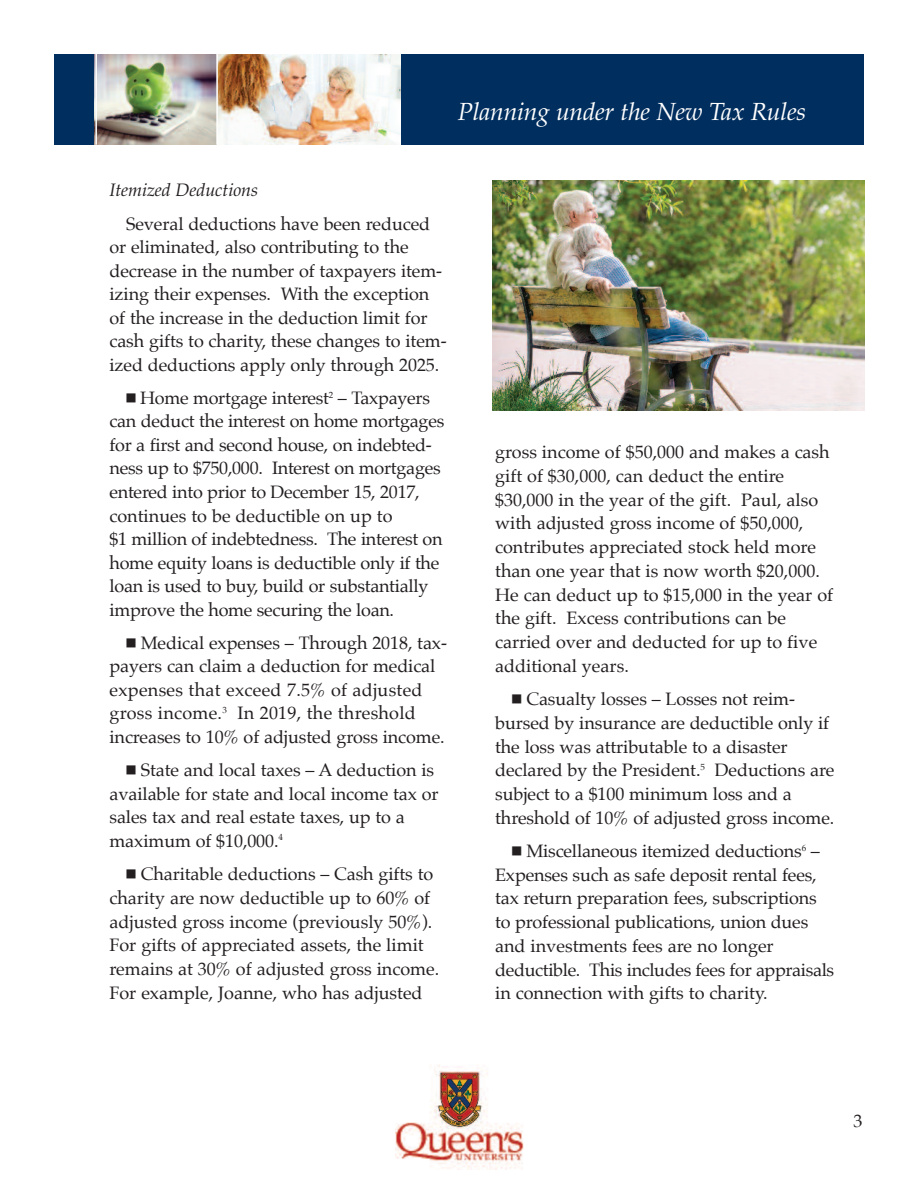
<style>
.page{position:relative;width:918px;height:1188px;background:#fff}
.page>*{position:absolute;margin:0;border:0;box-sizing:border-box;transform-origin:0 0}
.t1{font:italic 24.75px "Palatino";letter-spacing:-.01em;color:#fff}
.t2{font:18px/23.7px "Palatino";letter-spacing:-.005em;color:#231f20}
.t3{font:italic 18px "Palatino";letter-spacing:-.005em;color:#231f20}
</style>
<div class="page">
<div style="left:54px;top:54px;width:810px;height:91px;background:#002e5e"></div>
<img style="left:97px;top:54px;width:303px;height:91px">
<hr style="left:216px;top:54px;width:2px;height:91px;background:#fff">
<hr style="left:95px;top:54px;width:2px;height:91px;background:#fff">
<img style="left:396px;top:1065px;width:128px;height:105px">
<img style="left:493px;top:180px;width:371px;height:231px">
<h1 class="t1" style="left:458px;top:101px;width:350px">Planning under the New Tax Rules</h1>
<p class="t3" style="left:110px;top:183px;width:150px">Itemized Deductions</p>
<p class="t2" style="left:109px;top:213px;width:339px;text-indent:17px">Several deductions have been reduced or eliminated, also contributing to the decrease in the number of taxpayers item&shy;izing their expenses. With the exception of the increase in the deduction limit for cash gifts to charity, these changes to item&shy;ized deductions apply only through 2025.</p>
<p class="t2" style="left:109px;top:387px;width:336px;text-indent:31px">Home mortgage interest<sup>2</sup> – Taxpayers can deduct the interest on home mortgages for a first and second house, on indebted&shy;ness up to $750,000. Interest on mortgages entered into prior to December 15, 2017, continues to be deductible on up to<br>$1 million of indebtedness. The interest on home equity loans is deductible only if the loan is used to buy, build or substantially improve the home securing the loan.</p>
<p class="t2" style="left:109px;top:632px;width:339px;text-indent:31px">Medical expenses – Through 2018, tax&shy;payers can claim a deduction for medical expenses that exceed 7.5% of adjusted gross income.<sup>3</sup> In 2019, the threshold increases to 10% of adjusted gross income.</p>
<p class="t2" style="left:109px;top:759px;width:331px;text-indent:31px">State and local taxes – A deduction is available for state and local income tax or sales tax and real estate taxes, up to a maximum of $10,000.<sup>4</sup></p>
<p class="t2" style="left:109px;top:863px;width:331px;text-indent:31px">Charitable deductions – Cash gifts to charity are now deductible up to 60% of adjusted gross income (previously 50%).<br>For gifts of appreciated assets, the limit remains at 30% of adjusted gross income.<br>For example, Joanne, who has adjusted</p>
<p class="t2" style="left:495px;top:442px;width:340px">gross income of $50,000 and makes a cash gift of $30,000, can deduct the entire $30,000 in the year of the gift. Paul, also with adjusted gross income of $50,000, contributes appreciated stock held more than one year that is now worth $20,000.<br>He can deduct up to $15,000 in the year of the gift. Excess contributions can be carried over and deducted for up to five additional years.</p>
<p class="t2" style="left:495px;top:688px;width:341px;text-indent:31px">Casualty losses – Losses not reim&shy;bursed by insurance are deductible only if the loss was attributable to a disaster declared by the President.<sup>5</sup> Deductions are subject to a $100 minimum loss and a threshold of 10% of adjusted gross income.</p>
<p class="t2" style="left:495px;top:840px;width:341px;text-indent:31px">Miscellaneous itemized deductions<sup>6</sup> – Expenses such as safe deposit rental fees, tax return preparation fees, subscriptions to professional publications, union dues and investments fees are no longer deductible. This includes fees for appraisals in connection with gifts to charity.</p>
<p class="t2" style="left:854px;top:1111px;width:10px">3</p>
</div>
